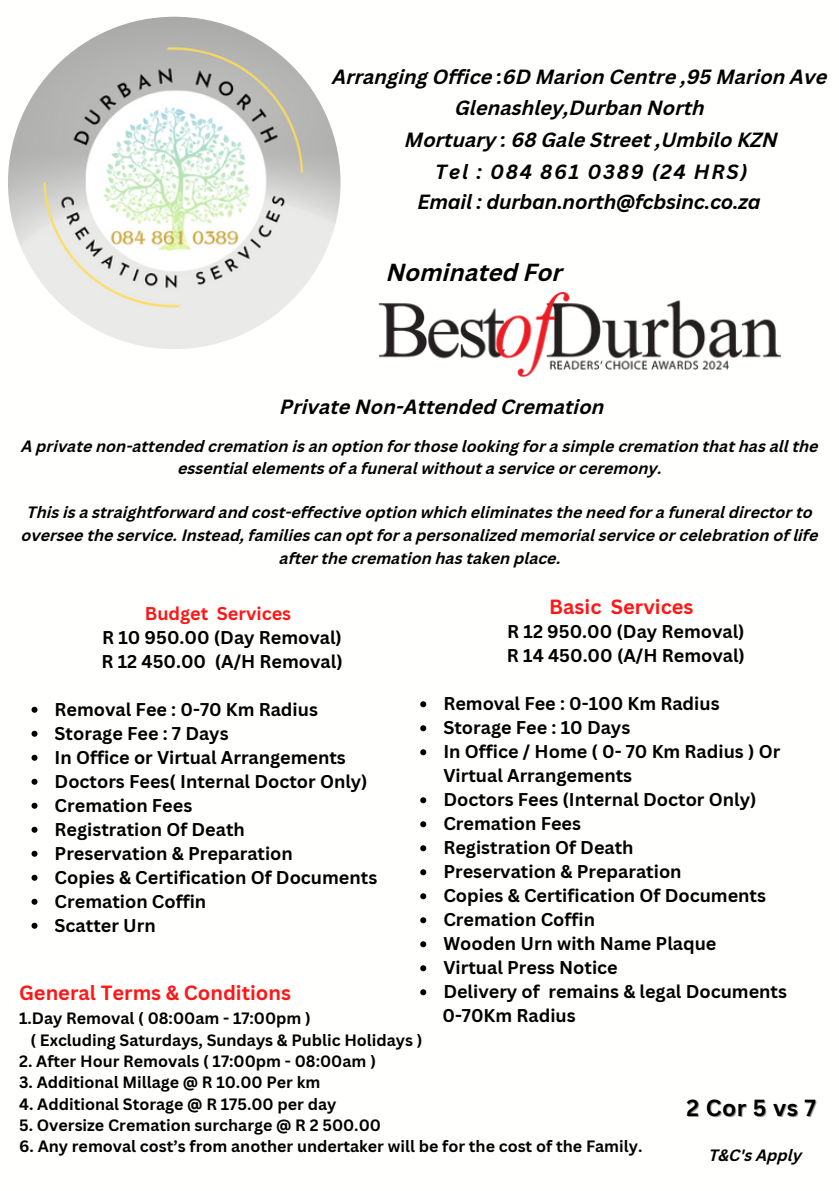
<style>
.page{position:relative;width:839px;height:1191px;background:#fff}
.page>*{position:absolute;margin:0;border:0;box-sizing:border-box;transform-origin:0 0}
.t1{font:italic 700 24px "Canva Sans";color:#000}
.t2{font:700 22.6px "Canva Sans";letter-spacing:.285em;color:#000}
.t3{font:italic 700 20px/31.6px "Canva Sans";color:#000;text-align:center}
.t4{font:700 20px "Canva Sans";color:#ff1616}
.t5{font:italic 700 20px "Canva Sans";letter-spacing:-.01em;color:#000}
.t6{font:italic 700 20px "Canva Sans";letter-spacing:.085em;color:#000}
.t7{font:700 18px/24px "Canva Sans";color:#000}
.t8{font:italic 700 16px/22.6px "Canva Sans";color:#000;text-align:center}
.t9{font:700 16px "Canva Sans";color:#000}
.s1{color:#ff1616}
</style>
<div class="page">
<img style="left:8px;top:17px;width:332px;height:332px;border-radius:50%">
<img style="left:379px;top:292px;width:402px;height:85px">
<svg style="left:32px;top:707px;width:6px;height:6px"></svg>
<svg style="left:32px;top:731px;width:6px;height:6px"></svg>
<svg style="left:32px;top:755px;width:6px;height:6px"></svg>
<svg style="left:32px;top:779px;width:6px;height:6px"></svg>
<svg style="left:32px;top:803px;width:6px;height:6px"></svg>
<svg style="left:32px;top:827px;width:6px;height:6px"></svg>
<svg style="left:32px;top:851px;width:6px;height:6px"></svg>
<svg style="left:32px;top:875px;width:6px;height:6px"></svg>
<svg style="left:32px;top:899px;width:6px;height:6px"></svg>
<svg style="left:32px;top:923px;width:6px;height:6px"></svg>
<svg style="left:420px;top:701px;width:6px;height:6px"></svg>
<svg style="left:420px;top:725px;width:6px;height:6px"></svg>
<svg style="left:420px;top:749px;width:6px;height:6px"></svg>
<svg style="left:420px;top:797px;width:6px;height:6px"></svg>
<svg style="left:420px;top:821px;width:6px;height:6px"></svg>
<svg style="left:420px;top:845px;width:6px;height:6px"></svg>
<svg style="left:420px;top:869px;width:6px;height:6px"></svg>
<svg style="left:420px;top:893px;width:6px;height:6px"></svg>
<svg style="left:420px;top:917px;width:6px;height:6px"></svg>
<svg style="left:420px;top:941px;width:6px;height:6px"></svg>
<svg style="left:420px;top:965px;width:6px;height:6px"></svg>
<svg style="left:420px;top:989px;width:6px;height:6px"></svg>
<h2 class="t3" style="left:332px;top:62px;width:496px">Arranging Office :6D Marion Centre ,95 Marion Ave<br>Glenashley,Durban North</h2>
<h2 class="t3" style="left:405px;top:126px;width:374px">Mortuary : 68 Gale Street ,Umbilo KZN</h2>
<h2 class="t6" style="left:435px;top:158px;width:314px">Tel : 084 861 0389 (24 HRS)</h2>
<h1 class="t5" style="left:417px;top:188px;width:345px">Email : durban.north@fcbsinc.co.za</h1>
<h3 class="t1" style="left:387px;top:263px;width:177px">Nominated For</h3>
<p class="t3" style="left:280px;top:393px;width:326px">Private Non-Attended Cremation</p>
<p class="t8" style="left:21px;top:436px;width:798px">A private non-attended cremation is an option for those looking for a simple cremation that has all the essential elements of a funeral without a service or ceremony.</p>
<p class="t8" style="left:22px;top:503px;width:798px">This is a straightforward and cost-effective option which eliminates the need for a funeral director to oversee the service. Instead, families can opt for a personalized memorial service or celebration of life after the cremation has taken place.</p>
<p class="t4" style="left:549px;top:593px;width:146px">Basic Services</p>
<p class="t7" style="left:507px;top:619px;width:239px">R 12 950.00 (Day Removal)<br>R 14 450.00 (A/H Removal)</p>
<p class="t7" style="left:443px;top:691px;width:278px">Removal Fee : 0-100 Km Radius</p>
<p class="t7" style="left:443px;top:715px;width:188px">Storage Fee : 10 Days</p>
<h3 class="t7" style="left:443px;top:739px;width:338px">In Office / Home ( 0- 70 Km Radius ) Or<br>Virtual Arrangements</h3>
<h3 class="t7" style="left:443px;top:787px;width:314px">Doctors Fees (Internal Doctor Only)</h3>
<p class="t7" style="left:443px;top:811px;width:139px">Cremation Fees</p>
<p class="t7" style="left:443px;top:835px;width:192px">Registration Of Death</p>
<p class="t7" style="left:443px;top:859px;width:240px">Preservation &amp; Preparation</p>
<p class="t7" style="left:443px;top:883px;width:324px">Copies &amp; Certification Of Documents</p>
<p class="t7" style="left:443px;top:907px;width:153px">Cremation Coffin</p>
<p class="t7" style="left:443px;top:931px;width:274px">Wooden Urn with Name Plaque</p>
<p class="t7" style="left:443px;top:955px;width:176px">Virtual Press Notice</p>
<p class="t7" style="left:443px;top:979px;width:345px">Delivery of remains &amp; legal Documents</p>
<p class="t7" style="left:442px;top:1003px;width:135px">0-70Km Radius</p>
<p class="t7" style="left:101px;top:601px;width:242px;text-indent:43px"><span class="s1">Budget Services<br></span>R 10 950.00 (Day Removal)<br>R 12 450.00</p>
<p class="t7" style="left:215px;top:649px;width:129px">(A/H Removal)</p>
<p class="t7" style="left:55px;top:697px;width:314px">Removal Fee : 0-70 Km Radius<br>Storage Fee : 7 Days<br>In Office or Virtual Arrangements<br>Doctors Fees( Internal Doctor Only)</p>
<p class="t7" style="left:55px;top:793px;width:139px">Cremation Fees</p>
<p class="t7" style="left:55px;top:817px;width:192px">Registration Of Death</p>
<p class="t7" style="left:55px;top:841px;width:240px">Preservation &amp; Preparation</p>
<p class="t7" style="left:55px;top:865px;width:324px">Copies &amp; Certification Of Documents</p>
<p class="t7" style="left:55px;top:889px;width:153px">Cremation Coffin</p>
<p class="t7" style="left:55px;top:913px;width:103px">Scatter Urn</p>
<p class="t4" style="left:19px;top:979px;width:273px">General Terms &amp; Conditions</p>
<p class="t9" style="left:19px;top:1007px;width:293px">1.Day Removal ( 08:00am - 17:00pm )</p>
<p class="t9" style="left:30px;top:1029px;width:393px">( Excluding Saturdays, Sundays &amp; Public Holidays )</p>
<p class="t9" style="left:19px;top:1050px;width:358px">2. After Hour Removals ( 17:00pm - 08:00am )</p>
<p class="t9" style="left:19px;top:1071px;width:303px">3. Additional Millage @ R 10.00 Per km</p>
<p class="t9" style="left:19px;top:1093px;width:319px">4. Additional Storage @ R 175.00 per day</p>
<p class="t9" style="left:19px;top:1114px;width:363px">5. Oversize Cremation surcharge @ R 2 500.00</p>
<p class="t9" style="left:19px;top:1135px;width:624px">6. Any removal cost’s from another undertaker will be for the cost of the Family.</p>
<h2 class="t2" style="left:686px;top:1092px;width:131px">2Cor5vs7</h2>
<p class="t8" style="left:709px;top:1145px;width:94px">T&amp;C's Apply</p>
</div>
